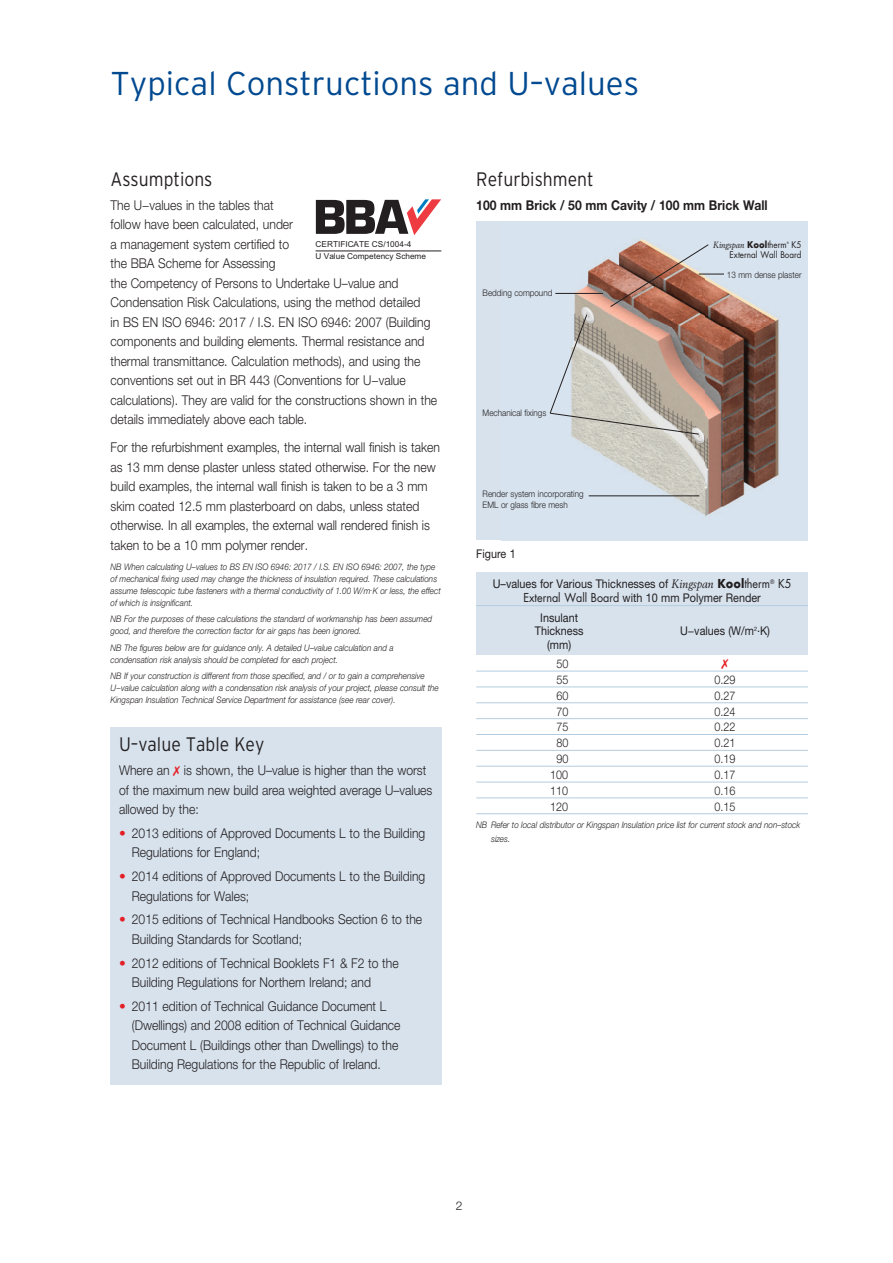
<style>
.page{position:relative;width:893px;height:1263px;background:#fff}
.page>*{position:absolute;margin:0;border:0;box-sizing:border-box;transform-origin:0 0}
.t1{font:300 33px "Interstate";color:#014990}
.t2{font:300 19.5px "Interstate";color:#231f20;scale:.9 1}
.t3{font:300 13.5px/19.5px "Helvetica Neue";color:#231f20;scale:.9 1}
.t4{font:700 13.5px "Helvetica Neue";color:#231f20;scale:.9 1}
.t5{font:12px/13.5px "Helvetica Neue";color:#231f20;text-align:center;scale:.9 1}
.t6{font:300 12px "Helvetica Neue";color:#231f20;scale:.9 1}
.t7{font:300 12px "Helvetica Neue";color:#231f20}
.t8{font:italic 300 9px/12px "Helvetica Neue";color:#231f20;scale:.9 1}
.t9{font:300 9px/10.5px "Helvetica Neue";color:#231f20;scale:.9 1}
.t10{font:9px "Futura";color:#231f20;scale:.9 1}
.t11{font:italic 9px "Berling";color:#231f20;scale:.9 1}
.t12{font:8.25px "Arial";color:#231f20}
.t13{font:3px "Futura";color:#231f20;scale:.9 1}
.s1{font-family:"Futura";font-weight:700;font-style:normal}
.s2{font-family:"Futura";font-style:normal}
.s3{font-family:"Berling";font-style:italic}
.s4{font-family:"Futura";font-weight:700}
.s5{font-family:"Futura"}
.s6{color:#e41f25}
</style>
<div class="page">
<div style="left:476px;top:221px;width:332px;height:319px;background:#d7e2ed"></div>
<img style="left:549px;top:239px;width:230px;height:277px">
<div style="left:476px;top:572px;width:332px;height:83px;background:#d7e2ed"></div>
<hr style="left:476px;top:605px;width:332px;height:1px;background:#b4ccdf">
<hr style="left:476px;top:671px;width:332px;height:1px;background:#b4ccdf">
<hr style="left:476px;top:686px;width:332px;height:1px;background:#b4ccdf">
<hr style="left:476px;top:702px;width:332px;height:1px;background:#b4ccdf">
<hr style="left:476px;top:718px;width:332px;height:1px;background:#b4ccdf">
<hr style="left:476px;top:734px;width:332px;height:1px;background:#b4ccdf">
<hr style="left:476px;top:750px;width:332px;height:1px;background:#b4ccdf">
<hr style="left:476px;top:766px;width:332px;height:1px;background:#b4ccdf">
<hr style="left:476px;top:782px;width:332px;height:1px;background:#b4ccdf">
<hr style="left:476px;top:797px;width:332px;height:1px;background:#b4ccdf">
<hr style="left:476px;top:813px;width:332px;height:1px;background:#b4ccdf">
<hr style="left:589px;top:496px;width:110px;height:1px;background:#231f20">
<hr style="left:555px;top:293px;width:48px;height:1px;background:#231f20">
<img style="left:610px;top:244px;width:114px;height:63px">
<svg style="left:316px;top:199px;width:125px;height:36px"></svg>
<hr style="left:316px;top:250px;width:125px;height:1px;background:#231f20">
<div style="left:111px;top:727px;width:331px;height:357px;background:#d7e2ed"></div>
<svg style="left:550px;top:314px;width:149px;height:121px"></svg>
<h1 class="t1" style="left:111px;top:65px;width:530px">Typical Constructions and U–values</h1>
<h2 class="t2" style="left:111px;top:168px;width:115px">Assumptions</h2>
<p class="t3" style="left:111px;top:195px;width:364px">The U−values in the tables that<br>follow have been calculated, under<br>a management system certified to<br>the BBA Scheme for Assessing<br>the Competency of Persons to Undertake U–value and Condensation Risk Calculations, using the method detailed<br>in BS EN ISO 6946: 2017 / I.S. EN ISO 6946: 2007 (Building components and building elements. Thermal resistance and thermal transmittance. Calculation methods), and using the conventions set out in BR 443 (Conventions for U−value calculations). They are valid for the constructions shown in the details immediately above each table.</p>
<p class="t3" style="left:111px;top:437px;width:367px">For the refurbishment examples, the internal wall finish is taken as 13 mm dense plaster unless stated otherwise. For the new build examples, the internal wall finish is taken to be a 3 mm skim coated 12.5 mm plasterboard on dabs, unless stated otherwise. In all examples, the external wall rendered finish is taken to be a 10 mm polymer render.</p>
<p class="t8" style="left:111px;top:561px;width:368px">NB When calculating U–values to BS EN ISO 6946: 2017 / I.S. EN ISO 6946: 2007, the type of mechanical fixing used may change the thickness of insulation required. These calculations assume telescopic tube fasteners with a thermal conductivity of 1.00 W/m.K or less, the effect of which is insignificant.</p>
<p class="t8" style="left:111px;top:613px;width:359px">NB For the purposes of these calculations the standard of workmanship has been assumed good, and therefore the correction factor for air gaps has been ignored.</p>
<p class="t8" style="left:111px;top:641px;width:316px">NB The figures below are for guidance only. A detailed U–value calculation and a condensation risk analysis should be completed for each project.</p>
<p class="t8" style="left:111px;top:669px;width:366px">NB If your construction is different from those specified, and / or to gain a comprehensive<br>U−value calculation along with a condensation risk analysis of your project, please consult the<br>Kingspan Insulation Technical Service Department for assistance (see rear cover).</p>
<h2 class="t2" style="left:476px;top:168px;width:132px">Refurbishment</h2>
<p class="t4" style="left:476px;top:197px;width:325px">100 mm Brick / 50 mm Cavity / 100 mm Brick Wall</p>
<p class="t11" style="left:713px;top:239px;width:83px">Kingspan <span class="s1">Kool</span><span class="s2">therm</span></p>
<p class="t13" style="left:787px;top:241px;width:4px">®</p>
<p class="t10" style="left:792px;top:238px;width:13px">K5</p>
<p class="t12" style="left:316px;top:239px;width:97px">CERTIFICATE CS/1004-4</p>
<p class="t12" style="left:316px;top:252px;width:112px">U Value Competency Scheme</p>
<p class="t10" style="left:730px;top:249px;width:81px">External Wall Board</p>
<p class="t9" style="left:727px;top:269px;width:84px">13 mm dense plaster</p>
<p class="t9" style="left:483px;top:288px;width:79px">Bedding compound</p>
<p class="t9" style="left:483px;top:407px;width:72px">Mechanical fixings</p>
<p class="t9" style="left:483px;top:488px;width:114px">Render system incorporating<br>EML or glass fibre mesh</p>
<p class="t5" style="left:476px;top:547px;width:45px">Figure 1</p>
<p class="t5" style="left:493px;top:577px;width:333px">U–values for Various Thicknesses of <span class="s3">Kingspan</span> <span class="s4">Kool</span><span class="s5">therm</span><sup>®</sup> <span class="s5">K5<br>External Wall Board</span> with 10 mm Polymer Render</p>
<p class="t5" style="left:535px;top:610px;width:56px">Insulant<br>Thickness</p>
<p class="t5" style="left:680px;top:624px;width:101px">U−values (W/m<sup>2</sup>.K)</p>
<p class="t5" style="left:547px;top:637px;width:28px">(mm)</p>
<p class="t6" style="left:556px;top:656px;width:15px">50</p>
<p class="t6" style="left:556px;top:672px;width:15px">55</p>
<p class="t6" style="left:714px;top:672px;width:25px">0.29</p>
<p class="t6" style="left:556px;top:688px;width:15px">60</p>
<p class="t6" style="left:714px;top:688px;width:25px">0.27</p>
<p class="t6" style="left:556px;top:704px;width:15px">70</p>
<p class="t6" style="left:714px;top:704px;width:25px">0.24</p>
<p class="t6" style="left:556px;top:720px;width:15px">75</p>
<p class="t6" style="left:714px;top:720px;width:25px">0.22</p>
<p class="t6" style="left:556px;top:736px;width:15px">80</p>
<p class="t6" style="left:714px;top:736px;width:25px">0.21</p>
<p class="t6" style="left:556px;top:751px;width:15px">90</p>
<p class="t6" style="left:714px;top:751px;width:25px">0.19</p>
<p class="t6" style="left:550px;top:767px;width:22px">100</p>
<p class="t6" style="left:714px;top:767px;width:25px">0.17</p>
<p class="t6" style="left:550px;top:783px;width:22px">110</p>
<p class="t6" style="left:714px;top:783px;width:25px">0.16</p>
<p class="t6" style="left:550px;top:799px;width:22px">120</p>
<p class="t6" style="left:714px;top:799px;width:25px">0.15</p>
<p class="t8" style="left:491px;top:818px;width:345px;line-height:13.5px;text-indent:-15px">NB Refer to local distributor or Kingspan Insulation price list for current stock and non–stock sizes.</p>
<h2 class="t2" style="left:119px;top:734px;width:163px">U–value Table Key</h2>
<p class="t3" style="left:119px;top:760px;width:350px">Where an <span class="s6">✗</span> is shown, the U–value is higher than the worst of the maximum new build area weighted average U–values allowed by the:</p>
<p class="t3" style="left:132px;top:823px;width:328px;text-indent:-13px"><span class="s6">•</span> 2013 editions of Approved Documents L to the Building<br>Regulations for England;</p>
<p class="t3" style="left:132px;top:866px;width:328px;text-indent:-13px"><span class="s6">•</span> 2014 editions of Approved Documents L to the Building<br>Regulations for Wales;</p>
<p class="t3" style="left:132px;top:909px;width:324px;text-indent:-13px"><span class="s6">•</span> 2015 editions of Technical Handbooks Section 6 to the<br>Building Standards for Scotland;</p>
<p class="t3" style="left:132px;top:953px;width:298px;text-indent:-13px"><span class="s6">•</span> 2012 editions of Technical Booklets F1 &amp; F2 to the<br>Building Regulations for Northern Ireland; and</p>
<p class="t3" style="left:132px;top:996px;width:300px;text-indent:-13px"><span class="s6">•</span> 2011 edition of Technical Guidance Document L (Dwellings) and 2008 edition of Technical Guidance Document L (Buildings other than Dwellings) to the Building Regulations for the Republic of Ireland.</p>
<p class="t7" style="left:456px;top:1198px;width:8px">2</p>
</div>
